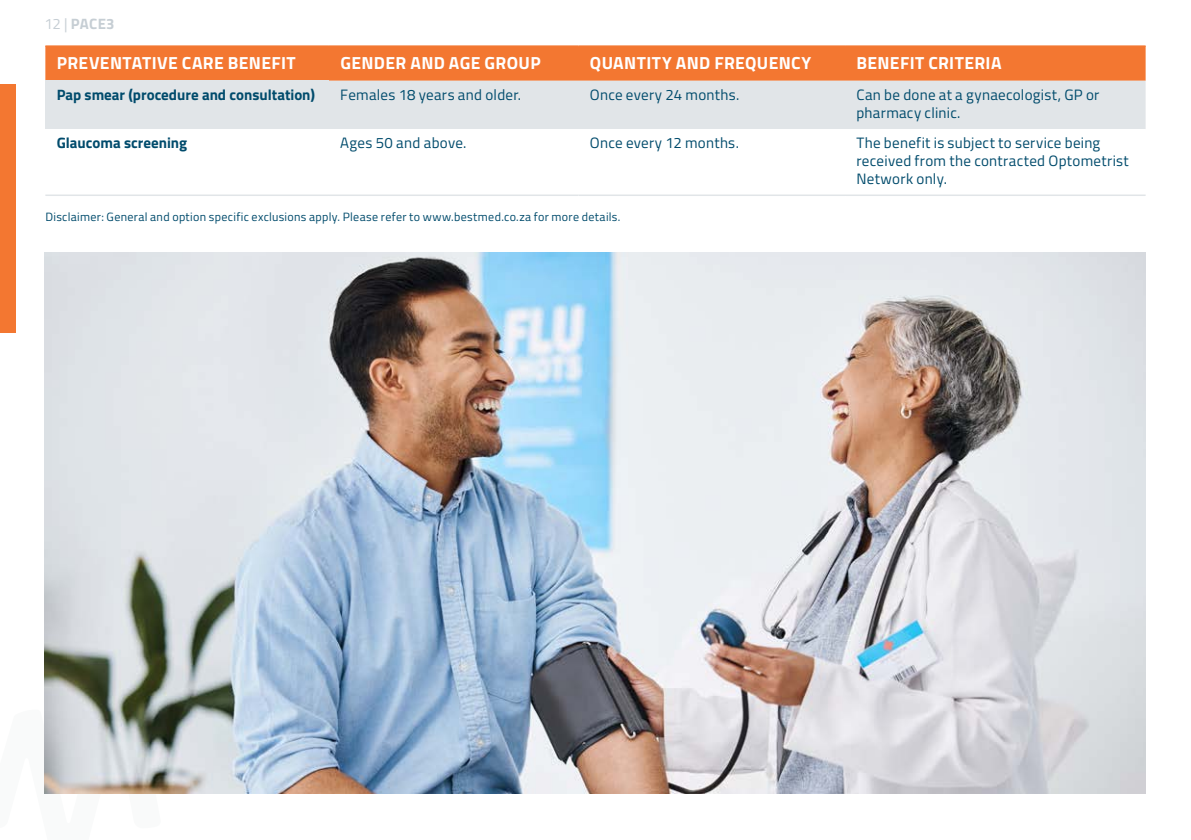
<style>
.page{position:relative;width:1191px;height:840px;background:#fff}
.page>*{position:absolute;margin:0;border:0;box-sizing:border-box;transform-origin:0 0}
.TABLE_H1{font:700 17.6px "Titillium Web";letter-spacing:.02em;color:#fff}
.TABLE_BODY{font:15px/18px "Titillium Web";letter-spacing:.02em;color:#004b6c}
.TABLE_Highlight{font:700 15px "Titillium Web";color:#004b6c}
.t1{font:700 15px "Titillium Web";letter-spacing:.02em;color:#c6ced4}
.FOOTNOTE{font:12px "Titillium Web";letter-spacing:.025em;color:#004b6c}
.s1{font-weight:400}
</style>
<div class="page">
<svg style="left:44px;top:678px;width:117px;height:116px"></svg>
<div style="left:0;top:84px;width:16px;height:248px;background:#f37731"></div>
<svg style="left:45px;top:47px;width:1100px;height:82px;background:#e8b89e"></svg>
<hr style="left:45px;top:194px;width:284px;height:2px;background:#e1e5e8">
<hr style="left:329px;top:194px;width:249px;height:2px;background:#e1e5e8">
<hr style="left:578px;top:194px;width:267px;height:2px;background:#e1e5e8">
<hr style="left:845px;top:194px;width:300px;height:2px;background:#e1e5e8">
<hr style="left:45px;top:45px;width:284px;height:2px;background:#f37731">
<hr style="left:329px;top:45px;width:249px;height:2px;background:#f37731">
<hr style="left:578px;top:45px;width:267px;height:2px;background:#f37731">
<hr style="left:845px;top:45px;width:300px;height:2px;background:#f37731">
<img style="left:45px;top:252px;width:1100px;height:540px">
<p class="t1" style="left:45px;top:13px;width:72px"><span class="s1">12 |</span> PACE3</p>
<p class="TABLE_H1" style="left:57px;top:50px;width:240px">PREVENTATIVE CARE BENEFIT</p>
<p class="TABLE_H1" style="left:340px;top:50px;width:202px">GENDER AND AGE GROUP</p>
<p class="TABLE_H1" style="left:590px;top:50px;width:223px">QUANTITY AND FREQUENCY</p>
<p class="TABLE_H1" style="left:856px;top:50px;width:147px">BENEFIT CRITERIA</p>
<p class="TABLE_Highlight" style="left:57px;top:83px;width:260px">Pap smear (procedure and consultation)</p>
<p class="TABLE_BODY" style="left:340px;top:85px;width:182px">Females 18 years and older.</p>
<p class="TABLE_BODY" style="left:590px;top:85px;width:151px">Once every 24 months.</p>
<p class="TABLE_BODY" style="left:856px;top:85px;width:244px">Can be done at a gynaecologist, GP or pharmacy clinic.</p>
<p class="TABLE_Highlight" style="left:57px;top:131px;width:132px">Glaucoma screening</p>
<p class="TABLE_BODY" style="left:340px;top:133px;width:128px">Ages 50 and above.</p>
<p class="TABLE_BODY" style="left:590px;top:133px;width:151px">Once every 12 months.</p>
<p class="TABLE_BODY" style="left:856px;top:133px;width:274px">The benefit is subject to service being received from the contracted Optometrist<br>Network only.</p>
<p class="FOOTNOTE" style="left:45px;top:207px;width:576px">Disclaimer: General and option specific exclusions apply. Please refer to www.bestmed.co.za for more details.</p>
</div>
